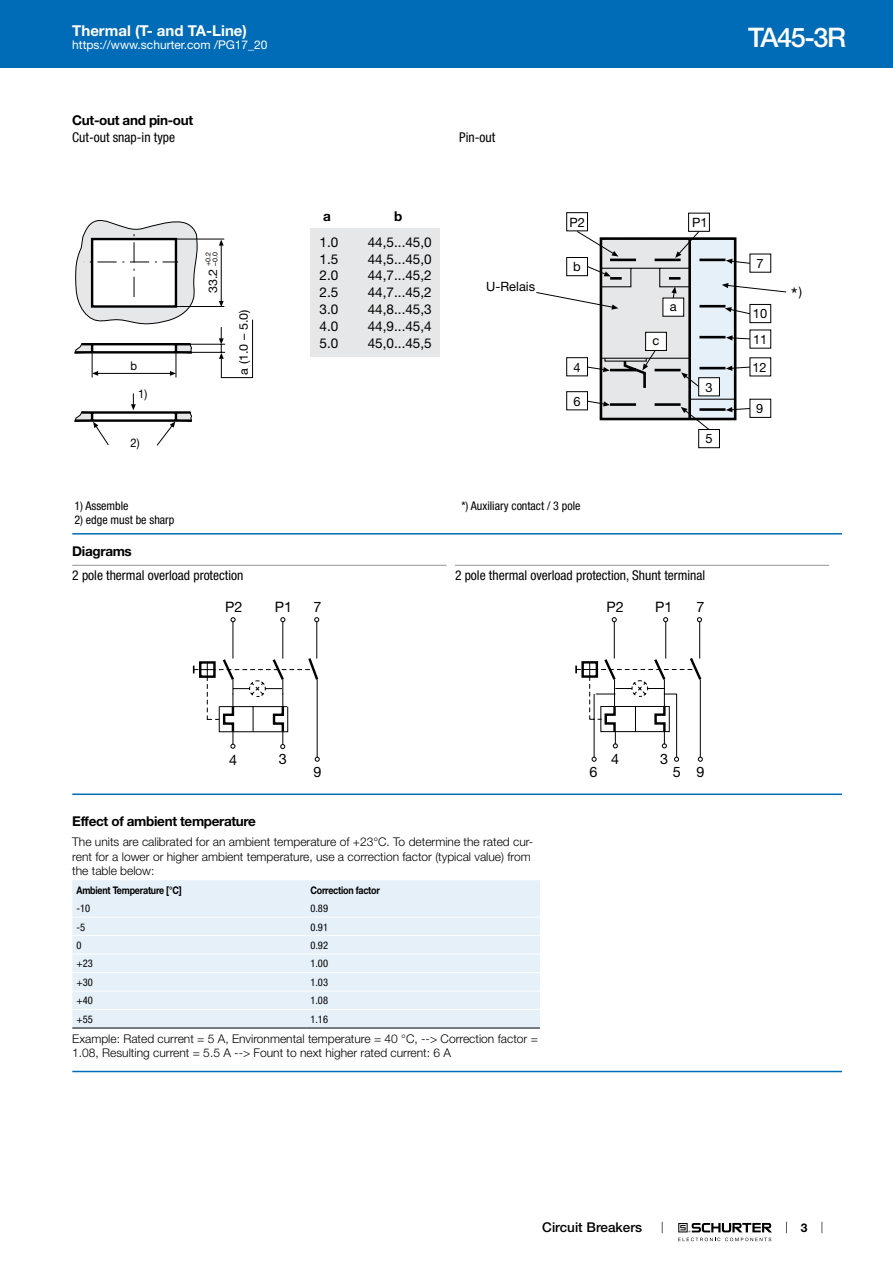
<style>
.page{position:relative;width:893px;height:1263px;background:#fff}
.page>*{position:absolute;margin:0;border:0;box-sizing:border-box;transform-origin:0 0}
.t1{font:500 27px "Helvetica Neue LT";letter-spacing:-.05em;color:#fff}
.t2{font:18.75px "Helvetica Neue LT";color:#000}
.t3{font:700 15px "Helvetica Neue LT";color:#fff}
.t4{font:14.4px "Helvetica Neue LT";color:#000}
.t5{font:condensed 13.5px "Helvetica Neue LT";color:#000}
.t6{font:13.5px "Helvetica Neue LT";color:#000}
.t7{font:700 13.5px "Helvetica Neue LT";letter-spacing:-.025em;color:#000}
.t8{font:500 13.5px "Helvetica Neue LT";color:#000}
.t9{font:12.9px "Helvetica Neue LT";color:#000}
.t10{font:300 12px/14.4px "Helvetica Neue LT";color:#000}
.t11{font:condensed 12px "Helvetica Neue LT";color:#000}
.t12{font:12px "Helvetica Neue LT";color:#fff}
.t13{font:700 12px "Helvetica Neue LT";color:#000}
.t14{font:11.85px "Helvetica Neue LT";color:#000;scale:1.06 1}
.t15{font:11.85px "Helvetica Neue LT";color:#000;scale:.94 1}
.t16{font:condensed 10.5px "Helvetica Neue LT";color:#000}
.t17{font:700 10.5px "Helvetica Neue LT";letter-spacing:-.025em;color:#000;scale:.85 1}
.t18{font:6.75px/6.8px "Helvetica Neue LT";color:#000;scale:1.06 1}
</style>
<div class="page">
<svg style="left:678px;top:1223px;width:94px;height:18px"></svg>
<div style="left:0;top:0;width:893px;height:68px;background:#006bb6"></div>
<svg style="left:74px;top:220px;width:179px;height:158px"></svg>
<div style="left:311px;top:228px;width:129px;height:129px;background:#e6e7e8"></div>
<svg style="left:156px;top:412px;width:36px;height:34px"></svg>
<svg style="left:74px;top:412px;width:35px;height:33px"></svg>
<hr style="left:81px;top:411px;width:109px;height:3px;background:#000">
<hr style="left:75px;top:419px;width:116px;height:3px;background:#000">
<svg style="left:131px;top:393px;width:5px;height:17px"></svg>
<div style="left:566px;top:212px;width:22px;height:19px;border:1px solid #000"></div>
<div style="left:688px;top:213px;width:22px;height:19px;border:1px solid #000"></div>
<div style="left:698px;top:429px;width:22px;height:19px;border:1px solid #000"></div>
<svg style="left:536px;top:231px;width:251px;height:199px"></svg>
<hr style="left:699px;top:408px;width:26px;height:3px;background:#000">
<div style="left:750px;top:399px;width:21px;height:19px;border:1px solid #000"></div>
<hr style="left:72px;top:533px;width:770px;height:1px;background:#006bb6">
<hr style="left:72px;top:565px;width:374px;height:1px;background:#939598">
<svg style="left:193px;top:617px;width:127px;height:145px"></svg>
<hr style="left:455px;top:565px;width:374px;height:1px;background:#939598">
<svg style="left:575px;top:655px;width:128px;height:107px"></svg>
<hr style="left:699px;top:622px;width:1px;height:36px;background:#000">
<hr style="left:665px;top:622px;width:1px;height:36px;background:#000">
<hr style="left:614px;top:622px;width:1px;height:36px;background:#000">
<svg style="left:697px;top:617px;width:5px;height:5px"></svg>
<svg style="left:663px;top:617px;width:5px;height:5px"></svg>
<svg style="left:612px;top:617px;width:5px;height:5px"></svg>
<div style="left:600px;top:706px;width:70px;height:26px;border:1px solid #000"></div>
<hr style="left:72px;top:793px;width:770px;height:2px;background:#006bb6">
<div style="left:72px;top:880px;width:468px;height:148px;background:#e6f0f8"></div>
<hr style="left:72px;top:917px;width:234px;height:1px;background:#fff">
<hr style="left:306px;top:917px;width:234px;height:1px;background:#fff">
<hr style="left:72px;top:935px;width:234px;height:1px;background:#fff">
<hr style="left:306px;top:935px;width:234px;height:1px;background:#fff">
<hr style="left:72px;top:954px;width:234px;height:1px;background:#fff">
<hr style="left:306px;top:954px;width:234px;height:1px;background:#fff">
<hr style="left:72px;top:972px;width:234px;height:1px;background:#fff">
<hr style="left:306px;top:972px;width:234px;height:1px;background:#fff">
<hr style="left:72px;top:991px;width:234px;height:1px;background:#fff">
<hr style="left:306px;top:991px;width:234px;height:1px;background:#fff">
<hr style="left:72px;top:1009px;width:234px;height:1px;background:#fff">
<hr style="left:306px;top:1009px;width:234px;height:1px;background:#fff">
<hr style="left:72px;top:1028px;width:234px;height:1px;background:#000">
<hr style="left:306px;top:1028px;width:234px;height:1px;background:#000">
<hr style="left:72px;top:1071px;width:770px;height:1px;background:#006bb6">
<p class="t3" style="left:72px;top:21px;width:176px">Thermal (T- and TA-Line)</p>
<p class="t12" style="left:72px;top:38px;width:197px">https://www.schurter.com /PG17_20</p>
<p class="t7" style="left:72px;top:112px;width:122px">Cut-out and pin-out</p>
<p class="t5" style="left:72px;top:130px;width:104px">Cut-out snap-in type</p>
<p class="t5" style="left:459px;top:130px;width:37px">Pin-out</p>
<h1 class="t1" style="left:748px;top:21px;width:99px">TA45-3R</h1>
<p class="t15" style="left:131px;top:359px;width:9px">b</p>
<p class="t15" style="left:138px;top:387px;width:11px">1)</p>
<p class="t15" style="left:130px;top:435px;width:11px">2)</p>
<p class="t11" style="left:74px;top:499px;width:56px">1) Assemble</p>
<p class="t11" style="left:74px;top:513px;width:101px">2) edge must be sharp</p>
<p class="t18" style="left:205px;top:266px;width:15px;rotate:-90deg">+0.2 –0.0</p>
<p class="t14" style="left:206px;top:293px;width:25px;rotate:-90deg">33.2</p>
<p class="t14" style="left:237px;top:375px;width:63px;rotate:-90deg">a (1.0 – 5.0)</p>
<p class="t7" style="left:323px;top:208px;width:9px">a</p>
<p class="t7" style="left:394px;top:208px;width:10px">b</p>
<p class="t6" style="left:320px;top:234px;width:20px">1.0</p>
<p class="t6" style="left:368px;top:234px;width:65px">44,5...45,0</p>
<p class="t6" style="left:320px;top:251px;width:20px">1.5</p>
<p class="t6" style="left:368px;top:251px;width:65px">44,5...45,0</p>
<p class="t6" style="left:320px;top:268px;width:20px">2.0</p>
<p class="t6" style="left:368px;top:268px;width:65px">44,7...45,2</p>
<p class="t6" style="left:320px;top:285px;width:20px">2.5</p>
<p class="t6" style="left:368px;top:285px;width:65px">44,7...45,2</p>
<p class="t6" style="left:320px;top:301px;width:20px">3.0</p>
<p class="t6" style="left:368px;top:301px;width:65px">44,8...45,3</p>
<p class="t6" style="left:320px;top:318px;width:20px">4.0</p>
<p class="t6" style="left:368px;top:318px;width:65px">44,9...45,4</p>
<p class="t6" style="left:320px;top:335px;width:20px">5.0</p>
<p class="t6" style="left:368px;top:335px;width:65px">45,0...45,5</p>
<p class="t7" style="left:72px;top:543px;width:61px">Diagrams</p>
<p class="t5" style="left:72px;top:567px;width:173px">2 pole thermal overload protection</p>
<p class="t4" style="left:225px;top:598px;width:19px">P2</p>
<p class="t4" style="left:275px;top:598px;width:19px">P1</p>
<p class="t4" style="left:314px;top:598px;width:10px">7</p>
<p class="t9" style="left:486px;top:279px;width:50px">U-Relais</p>
<p class="t9" style="left:569px;top:215px;width:17px">P2</p>
<p class="t9" style="left:692px;top:215px;width:17px">P1</p>
<p class="t9" style="left:573px;top:259px;width:9px">b</p>
<p class="t9" style="left:670px;top:299px;width:8px">a</p>
<p class="t9" style="left:757px;top:256px;width:9px">7</p>
<p class="t9" style="left:753px;top:306px;width:16px">10</p>
<p class="t9" style="left:574px;top:359px;width:9px">4</p>
<p class="t9" style="left:574px;top:393px;width:9px">6</p>
<p class="t9" style="left:653px;top:333px;width:8px">c</p>
<p class="t9" style="left:753px;top:331px;width:16px">11</p>
<p class="t9" style="left:706px;top:379px;width:9px">3</p>
<p class="t9" style="left:752px;top:359px;width:16px">12</p>
<p class="t9" style="left:706px;top:431px;width:9px">5</p>
<p class="t9" style="left:756px;top:401px;width:9px">9</p>
<p class="t11" style="left:461px;top:499px;width:121px">*) Auxiliary contact / 3 pole</p>
<p class="t5" style="left:455px;top:567px;width:252px">2 pole thermal overload protection, Shunt terminal</p>
<p class="t4" style="left:606px;top:598px;width:19px">P2</p>
<p class="t4" style="left:655px;top:598px;width:19px">P1</p>
<p class="t4" style="left:696px;top:598px;width:10px">7</p>
<h2 class="t2" style="left:791px;top:283px;width:13px">*<sup>)</sup></h2>
<p class="t4" style="left:229px;top:751px;width:10px">4</p>
<p class="t4" style="left:279px;top:750px;width:10px">3</p>
<p class="t4" style="left:313px;top:764px;width:10px">9</p>
<p class="t4" style="left:611px;top:750px;width:10px">4</p>
<p class="t4" style="left:660px;top:750px;width:10px">3</p>
<p class="t4" style="left:590px;top:764px;width:10px">6</p>
<p class="t4" style="left:673px;top:764px;width:33px">5 9</p>
<p class="t7" style="left:72px;top:813px;width:185px">Effect of ambient temperature</p>
<p class="t10" style="left:72px;top:835px;width:463px">The units are calibrated for an ambient temperature of +23°C. To determine the rated cur&shy;rent for a lower or higher ambient temperature, use a correction factor (typical value) from the table below:</p>
<p class="t17" style="left:77px;top:883px;width:125px">Ambient Temperature [°C]</p>
<p class="t17" style="left:310px;top:883px;width:83px">Correction factor</p>
<p class="t16" style="left:77px;top:902px;width:15px">-10</p>
<p class="t16" style="left:310px;top:902px;width:19px">0.89</p>
<p class="t16" style="left:77px;top:921px;width:10px">-5</p>
<p class="t16" style="left:310px;top:921px;width:19px">0.91</p>
<p class="t16" style="left:77px;top:939px;width:7px">0</p>
<p class="t16" style="left:310px;top:939px;width:19px">0.92</p>
<p class="t16" style="left:77px;top:958px;width:18px">+23</p>
<p class="t16" style="left:310px;top:958px;width:19px">1.00</p>
<p class="t16" style="left:77px;top:976px;width:18px">+30</p>
<p class="t16" style="left:310px;top:976px;width:19px">1.03</p>
<p class="t16" style="left:77px;top:995px;width:18px">+40</p>
<p class="t16" style="left:310px;top:995px;width:19px">1.08</p>
<p class="t16" style="left:77px;top:1013px;width:18px">+55</p>
<p class="t16" style="left:310px;top:1013px;width:19px">1.16</p>
<p class="t10" style="left:72px;top:1031px;width:467px">Example: Rated current = 5 A, Environmental temperature = 40 °C, --&gt; Correction factor =<br>1.08, Resulting current = 5.5 A --&gt; Fount to next higher rated current: 6 A</p>
<p class="t8" style="left:542px;top:1219px;width:101px">Circuit Breakers</p>
<p class="t13" style="left:801px;top:1220px;width:8px">3</p>
</div>
